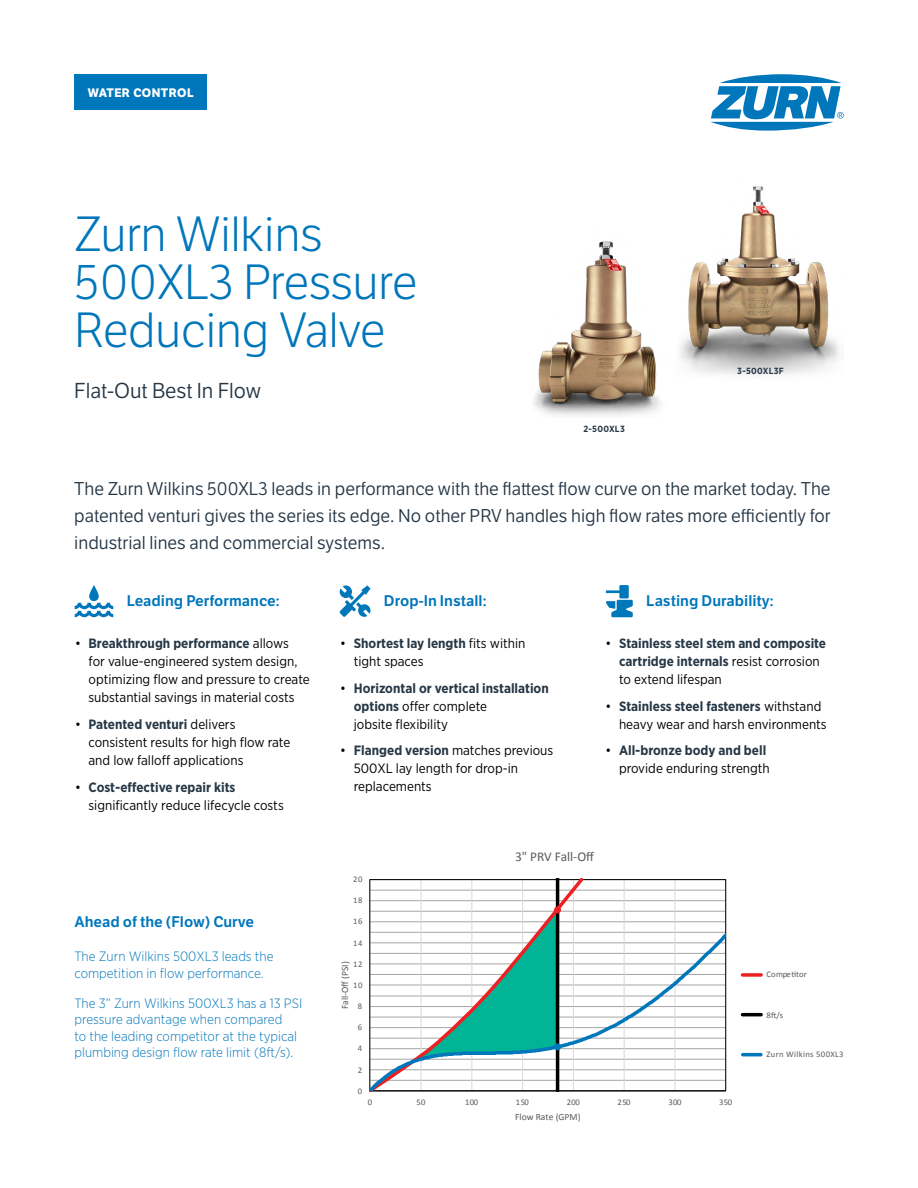
<style>
.page{position:relative;width:918px;height:1188px;background:#fff}
.page>*{position:absolute;margin:0;border:0;box-sizing:border-box;transform-origin:0 0}
.t1{font:48px/48px "LFT Etica Lt";color:#0076bb}
.t2{font:21px "LFT Etica Bk";color:#263746}
.t3{font:18px/27px "LFT Etica Bk";color:#263746;text-align:justify}
.t4{font:15px "LFT Etica SB";color:#0076bb}
.t5{font:13.5px/18px "Gotham Narrow";color:#000}
.t6{font:300 13.5px/16.5px "Gotham Narrow";color:#0076bb}
.t7{font:700 13.5px/18px "Gotham Narrow";color:#263746}
.t8{font:13.35px "Calibri";color:#595a5a}
.t9{font:700 12px "LFT Etica";letter-spacing:.04em;color:#fff}
.t10{font:9.6px "Calibri";color:#595a5a}
.t11{font:700 8.85px "Gotham Narrow";letter-spacing:.025em;color:#263746}
.t12{font:8.55px "Calibri";letter-spacing:.04em;color:#595a5a}
.t13{font:8.55px "Calibri";letter-spacing:.02em;color:#595a5a}
.s1{font-weight:700;color:#263746}
.s2{font-weight:400;color:#000}
</style>
<div class="page">
<div style="left:74px;top:74px;width:133px;height:36px;background:#0076bb"></div>
<svg style="left:710px;top:74px;width:134px;height:57px"></svg>
<hr style="left:370px;top:890px;width:356px;height:1px;background:#a6a5a5">
<hr style="left:370px;top:900px;width:356px;height:1px;background:#a6a5a5">
<hr style="left:624px;top:880px;width:1px;height:211px;background:#dad9d9">
<hr style="left:675px;top:880px;width:1px;height:211px;background:#dad9d9">
<hr style="left:370px;top:1090px;width:356px;height:1px;background:#000">
<svg style="left:369px;top:879px;width:217px;height:212px"></svg>
<svg style="left:742px;top:973px;width:19px;height:4px"></svg>
<hr style="left:742px;top:1013px;width:19px;height:3px;background:#000">
<hr style="left:743px;top:1053px;width:18px;height:3px;background:#0076bb">
<svg style="left:369px;top:909px;width:357px;height:181px"></svg>
<div style="left:554px;top:906px;width:7px;height:8px;background:#ed2024;border-radius:50%"></div>
<div style="left:554px;top:1043px;width:7px;height:7px;background:#0076bb;border-radius:50%"></div>
<svg style="left:606px;top:585px;width:27px;height:32px"></svg>
<svg style="left:89px;top:585px;width:10px;height:16px"></svg>
<svg style="left:75px;top:603px;width:38px;height:14px"></svg>
<svg style="left:340px;top:585px;width:30px;height:32px"></svg>
<img style="left:533px;top:241px;width:128px;height:175px">
<img style="left:680px;top:186px;width:159px;height:189px">
<p class="t9" style="left:88px;top:85px;width:107px">WATER CONTROL</p>
<h1 class="t1" style="left:74px;top:212px;width:345px">Zurn Wilkins<br>500XL3 Pressure<br>Reducing Valve</h1>
<h2 class="t2" style="left:74px;top:378px;width:188px">Flat-Out Best In Flow</h2>
<p class="t11" style="left:584px;top:423px;width:43px">2-500XL3</p>
<p class="t11" style="left:737px;top:365px;width:48px">3-500XL3F</p>
<p class="t3" style="left:74px;top:475px;width:758px">The Zurn Wilkins 500XL3 leads in performance with the flattest flow curve on the market today. The patented venturi gives the series its edge. No other PRV handles high flow rates more efficiently for industrial lines and commercial systems.</p>
<p class="t4" style="left:127px;top:591px;width:154px">Leading Performance:</p>
<p class="t4" style="left:384px;top:591px;width:104px">Drop-In Install:</p>
<p class="t4" style="left:646px;top:591px;width:129px">Lasting Durability:</p>
<p class="t5" style="left:89px;top:634px;width:223px;text-indent:-14px">• <span class="s1">Breakthrough performance</span> allows<br>for value-engineered system design, optimizing flow and pressure to create substantial savings in material costs</p>
<p class="t5" style="left:89px;top:715px;width:203px;text-indent:-14px">• <span class="s1">Patented venturi</span> delivers consistent results for high flow rate and low falloff applications</p>
<p class="t5" style="left:89px;top:777px;width:197px;text-indent:-14px">• <span class="s1">Cost-effective repair kits </span>significantly reduce lifecycle costs</p>
<p class="t5" style="left:354px;top:634px;width:173px;text-indent:-14px">• <span class="s1">Shortest lay length</span> fits within tight spaces</p>
<p class="t7" style="left:354px;top:679px;width:197px;text-indent:-14px"><span class="s2">•</span> Horizontal or vertical installation options <span class="s2">offer complete<br>jobsite flexibility</span></p>
<p class="t5" style="left:354px;top:741px;width:201px;text-indent:-14px">• <span class="s1">Flanged version</span> matches previous<br>500XL lay length for drop-in replacements</p>
<p class="t7" style="left:619px;top:634px;width:209px;text-indent:-14px"><span class="s2">•</span> Stainless steel stem and composite cartridge internals <span class="s2">resist corrosion to extend lifespan</span></p>
<p class="t5" style="left:619px;top:697px;width:209px;text-indent:-14px">• <span class="s1">Stainless steel fasteners</span> withstand heavy wear and harsh environments</p>
<p class="t5" style="left:606px;top:741px;width:166px;text-align:right">• <span class="s1">All-bronze body and bell </span>provide enduring strength</p>
<p class="t4" style="left:74px;top:912px;width:181px">Ahead of the (Flow) Curve</p>
<p class="t6" style="left:74px;top:948px;width:201px">The Zurn Wilkins 500XL3 leads the competition in flow performance.</p>
<p class="t6" style="left:74px;top:994px;width:229px">The 3” Zurn Wilkins 500XL3 has a 13 PSI pressure advantage when compared<br>to the leading competitor at the typical plumbing design flow rate limit (8ft/s).</p>
<p class="t12" style="left:353px;top:873px;width:11px">20</p>
<p class="t12" style="left:353px;top:894px;width:11px">18</p>
<p class="t12" style="left:353px;top:915px;width:11px">16</p>
<p class="t12" style="left:353px;top:937px;width:11px">14</p>
<p class="t12" style="left:353px;top:958px;width:11px">12</p>
<p class="t10" style="left:338px;top:1009px;width:49px;rotate:-90deg">Fall-Off (PSI)</p>
<p class="t12" style="left:353px;top:979px;width:11px">10</p>
<p class="t12" style="left:358px;top:1000px;width:6px">8</p>
<p class="t12" style="left:358px;top:1021px;width:6px">6</p>
<p class="t12" style="left:358px;top:1042px;width:6px">4</p>
<p class="t12" style="left:358px;top:1064px;width:6px">2</p>
<p class="t12" style="left:358px;top:1085px;width:6px">0</p>
<p class="t8" style="left:515px;top:848px;width:81px">3" PRV Fall-Off</p>
<p class="t12" style="left:368px;top:1096px;width:6px">0</p>
<p class="t12" style="left:416px;top:1096px;width:11px">50</p>
<p class="t12" style="left:465px;top:1096px;width:15px">100</p>
<p class="t12" style="left:516px;top:1096px;width:15px">150</p>
<p class="t12" style="left:567px;top:1096px;width:15px">200</p>
<p class="t12" style="left:618px;top:1096px;width:15px">250</p>
<p class="t12" style="left:668px;top:1096px;width:15px">300</p>
<p class="t12" style="left:719px;top:1096px;width:15px">350</p>
<p class="t10" style="left:515px;top:1110px;width:67px">Flow Rate (GPM)</p>
<p class="t13" style="left:766px;top:969px;width:42px">Competitor</p>
<p class="t12" style="left:766px;top:1009px;width:18px">8ft/s</p>
<p class="t12" style="left:766px;top:1049px;width:79px">Zurn Wilkins 500XL3</p>
</div>
